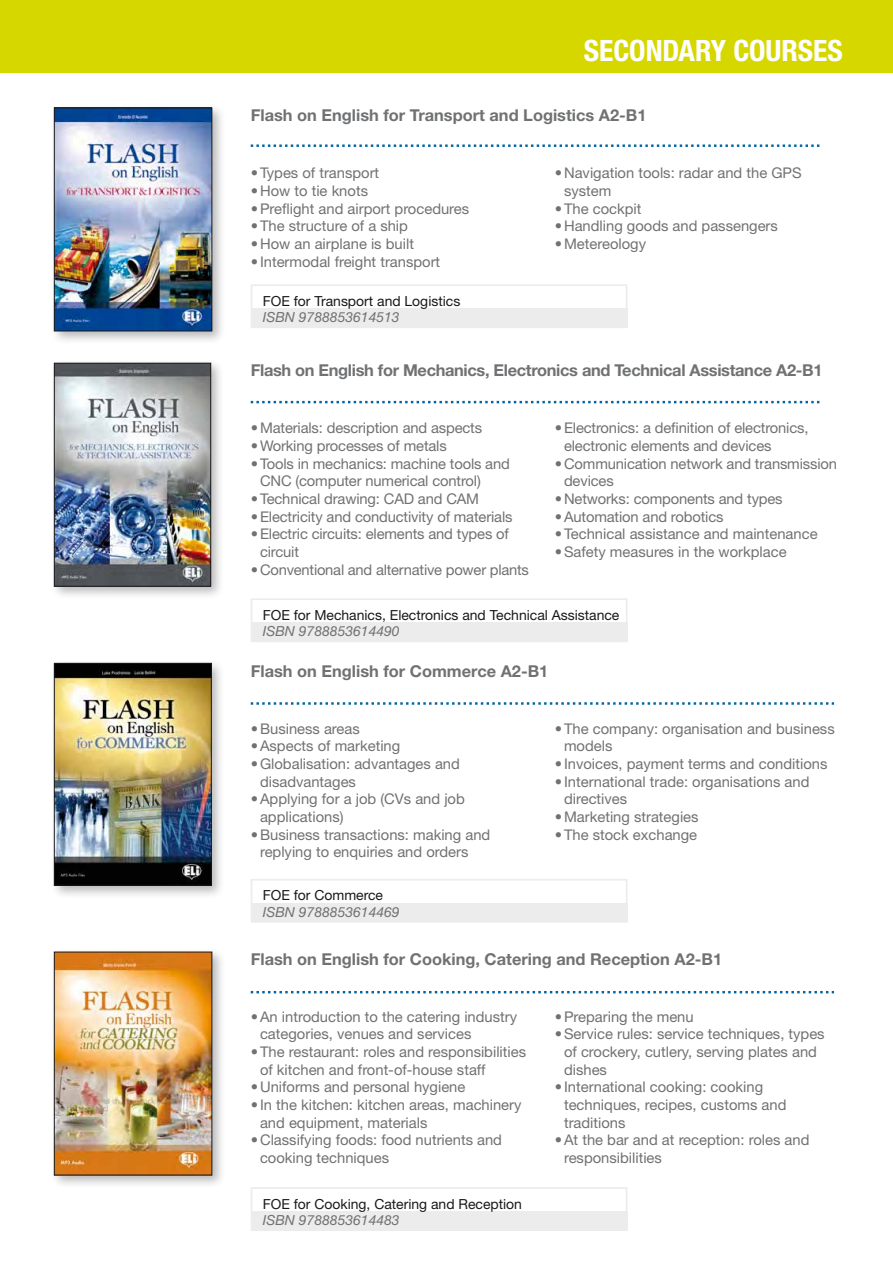
<style>
.page{position:relative;width:893px;height:1263px;background:#fff}
.page>*{position:absolute;margin:0;border:0;box-sizing:border-box;transform-origin:0 0}
.t1{font:700 condensed 29.4px "Helvetica Neue";color:#fff}
.t2{font:700 16.35px "Helvetica Neue";color:#707173}
.t3{font:700 16.35px "Helvetica Neue";letter-spacing:-.02em;color:#707173}
.t4{font:14.7px/17.7px "Helvetica Neue";color:#707173}
.t5{font:13.95px "Helvetica Neue";color:#1a181b}
.t6{font:italic 13.95px "Helvetica Neue";color:#707173}
</style>
<div class="page">
<div style="left:0;top:0;width:893px;height:72px;background:#d7d700"></div>
<div style="left:251px;top:1187px;width:376px;height:44px;border:2px solid #ececec"></div>
<div style="left:251px;top:1211px;width:376px;height:19px;background:#ececec"></div>
<div style="left:251px;top:598px;width:376px;height:44px;border:2px solid #ececec"></div>
<div style="left:251px;top:623px;width:376px;height:18px;background:#ececec"></div>
<div style="left:251px;top:284px;width:376px;height:44px;border:2px solid #ececec"></div>
<div style="left:251px;top:309px;width:376px;height:18px;background:#ececec"></div>
<div style="left:251px;top:879px;width:376px;height:44px;border:2px solid #ececec"></div>
<div style="left:251px;top:903px;width:376px;height:18px;background:#ececec"></div>
<div style="left:50px;top:104px;width:176px;height:241px;background:#1a181b;opacity:.3"></div>
<img style="left:56px;top:110px;width:154px;height:219px">
<div style="left:54px;top:108px;width:158px;height:223px;border:1px solid #1a181b"></div>
<svg style="left:251px;top:991px;width:583px;height:2px"></svg>
<svg style="left:251px;top:702px;width:583px;height:3px"></svg>
<svg style="left:251px;top:401px;width:568px;height:2px"></svg>
<div style="left:50px;top:359px;width:175px;height:241px;background:#1a181b;opacity:.3"></div>
<img style="left:56px;top:365px;width:153px;height:219px">
<div style="left:54px;top:363px;width:157px;height:223px;border:1px solid #1a181b"></div>
<div style="left:50px;top:948px;width:176px;height:241px;background:#1a181b;opacity:.3"></div>
<img style="left:56px;top:954px;width:154px;height:219px">
<div style="left:54px;top:952px;width:158px;height:223px;border:1px solid #1a181b"></div>
<div style="left:50px;top:659px;width:175px;height:240px;background:#1a181b;opacity:.3"></div>
<img style="left:56px;top:665px;width:154px;height:218px">
<div style="left:54px;top:663px;width:158px;height:222px;border:1px solid #1a181b"></div>
<svg style="left:251px;top:144px;width:568px;height:3px"></svg>
<h1 class="t1" style="left:584px;top:33px;width:260px">SECONDARY COURSES</h1>
<p class="t2" style="left:251px;top:105px;width:397px">Flash on English for Transport and Logistics A2-B1</p>
<p class="t4" style="left:251px;top:164px;width:130px">•Types of transport</p>
<p class="t4" style="left:251px;top:182px;width:119px">•How to tie knots</p>
<p class="t4" style="left:251px;top:199px;width:220px">•Preflight and airport procedures</p>
<p class="t4" style="left:251px;top:217px;width:159px">•The structure of a ship</p>
<p class="t4" style="left:251px;top:235px;width:165px">•How an airplane is built</p>
<p class="t4" style="left:251px;top:252px;width:191px">• Intermodal freight transport</p>
<p class="t5" style="left:263px;top:292px;width:199px">FOE for Transport and Logistics</p>
<p class="t6" style="left:263px;top:309px;width:138px">ISBN 9788853614513</p>
<p class="t4" style="left:564px;top:164px;width:239px;text-indent:-9px">•Navigation tools: radar and the GPS system</p>
<p class="t4" style="left:555px;top:199px;width:88px">•The cockpit</p>
<p class="t4" style="left:555px;top:217px;width:225px">•Handling goods and passengers</p>
<p class="t4" style="left:555px;top:235px;width:93px">•Metereology</p>
<p class="t3" style="left:251px;top:360px;width:573px">Flash on English for Mechanics, Electronics and Technical Assistance A2-B1</p>
<p class="t4" style="left:251px;top:419px;width:233px">•Materials: description and aspects</p>
<p class="t4" style="left:251px;top:437px;width:198px">•Working processes of metals</p>
<p class="t4" style="left:260px;top:454px;width:251px;text-indent:-9px">•Tools in mechanics: machine tools and<br>CNC (computer numerical control)</p>
<p class="t4" style="left:251px;top:490px;width:230px">•Technical drawing: CAD and CAM</p>
<p class="t4" style="left:251px;top:507px;width:263px">•Electricity and conductivity of materials</p>
<p class="t4" style="left:260px;top:525px;width:250px;text-indent:-9px">•Electric circuits: elements and types of circuit</p>
<p class="t4" style="left:251px;top:560px;width:280px">•Conventional and alternative power plants</p>
<p class="t4" style="left:564px;top:419px;width:246px;text-indent:-9px">•Electronics: a definition of electronics, electronic elements and devices</p>
<p class="t4" style="left:564px;top:454px;width:274px;text-indent:-9px">•Communication network and transmission devices</p>
<p class="t4" style="left:555px;top:490px;width:229px">•Networks: components and types</p>
<p class="t4" style="left:555px;top:507px;width:170px">•Automation and robotics</p>
<p class="t4" style="left:555px;top:525px;width:264px">•Technical assistance and maintenance</p>
<p class="t4" style="left:555px;top:543px;width:233px">•Safety measures in the workplace</p>
<p class="t5" style="left:263px;top:606px;width:358px">FOE for Mechanics, Electronics and Technical Assistance</p>
<p class="t6" style="left:263px;top:623px;width:138px">ISBN 9788853614490</p>
<p class="t2" style="left:251px;top:660px;width:299px">Flash on English for Commerce A2-B1</p>
<p class="t4" style="left:251px;top:719px;width:111px">•Business areas</p>
<p class="t4" style="left:251px;top:737px;width:151px">•Aspects of marketing</p>
<p class="t4" style="left:260px;top:754px;width:201px;text-indent:-9px">•Globalisation: advantages and disadvantages</p>
<p class="t4" style="left:260px;top:790px;width:206px;text-indent:-9px">•Applying for a job (CVs and job applications)</p>
<p class="t4" style="left:260px;top:825px;width:232px;text-indent:-9px">•Business transactions: making and replying to enquiries and orders</p>
<p class="t5" style="left:263px;top:887px;width:122px">FOE for Commerce</p>
<p class="t6" style="left:263px;top:904px;width:138px">ISBN 9788853614469</p>
<p class="t4" style="left:564px;top:719px;width:272px;text-indent:-9px">•The company: organisation and business models</p>
<p class="t4" style="left:555px;top:754px;width:274px">• Invoices, payment terms and conditions</p>
<p class="t4" style="left:564px;top:772px;width:247px;text-indent:-9px">• International trade: organisations and directives</p>
<p class="t4" style="left:555px;top:807px;width:145px">•Marketing strategies</p>
<p class="t4" style="left:555px;top:825px;width:144px">•The stock exchange</p>
<p class="t2" style="left:251px;top:949px;width:473px">Flash on English for Cooking, Catering and Reception A2-B1</p>
<p class="t4" style="left:260px;top:1007px;width:259px;text-indent:-9px">•An introduction to the catering industry categories, venues and services</p>
<p class="t4" style="left:260px;top:1043px;width:268px;text-indent:-9px">•The restaurant: roles and responsibilities of kitchen and front-of-house staff</p>
<p class="t4" style="left:251px;top:1078px;width:216px">•Uniforms and personal hygiene</p>
<p class="t4" style="left:260px;top:1096px;width:263px;text-indent:-9px">• In the kitchen: kitchen areas, machinery and equipment, materials</p>
<p class="t4" style="left:260px;top:1131px;width:244px;text-indent:-9px">•Classifying foods: food nutrients and cooking techniques</p>
<p class="t5" style="left:263px;top:1195px;width:261px">FOE for Cooking, Catering and Reception</p>
<p class="t6" style="left:263px;top:1212px;width:138px">ISBN 9788853614483</p>
<p class="t4" style="left:555px;top:1007px;width:140px">•Preparing the menu</p>
<p class="t4" style="left:564px;top:1025px;width:262px;text-indent:-9px">•Service rules: service techniques, types of crockery, cutlery, serving plates and dishes</p>
<p class="t4" style="left:564px;top:1078px;width:224px;text-indent:-9px">• International cooking: cooking techniques, recipes, customs and traditions</p>
<p class="t4" style="left:564px;top:1131px;width:247px;text-indent:-9px">•At the bar and at reception: roles and responsibilities</p>
</div>
